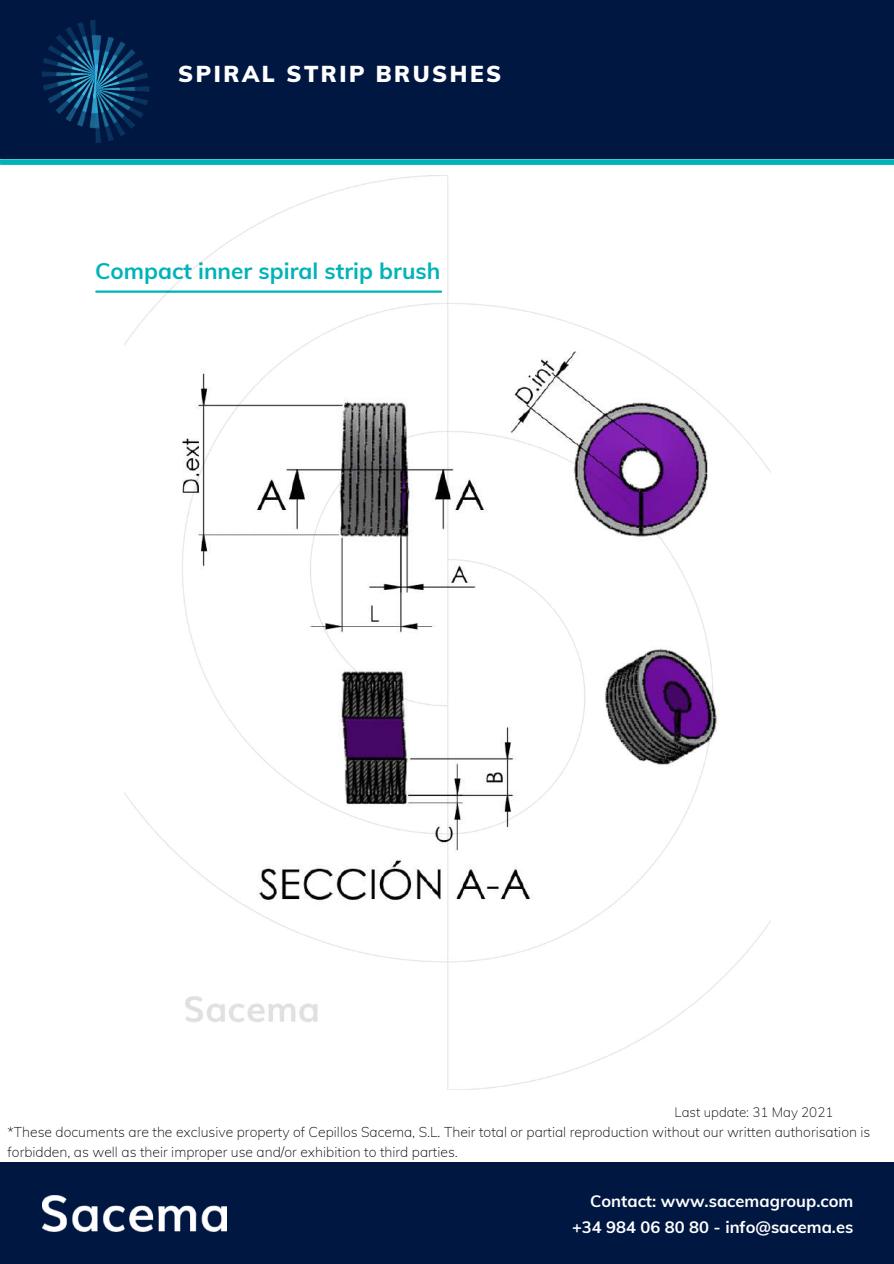
<style>
.page{position:relative;width:894px;height:1264px;background:#fff}
.page>*{position:absolute;margin:0;border:0;box-sizing:border-box;transform-origin:0 0}
.t1{font:700 22.5px "Muli";color:#00b3b9}
.t2{font:900 22.5px "Muli";letter-spacing:.11em;color:#fff}
.t3{font:700 16.5px/26px "Muli";color:#fff;text-align:right}
.t4{font:200 13.95px/19.5px "Muli";color:#000}
.t5{font:200 13.35px "Muli";color:#000}
</style>
<div class="page">
<div style="left:0;top:0;width:893px;height:159px;background:#001742"></div>
<img style="left:42px;top:20px;width:108px;height:122px">
<div style="left:1px;top:159px;width:892px;height:6px;background:#00b3b9"></div>
<div style="left:0;top:1162px;width:893px;height:101px;background:#001742"></div>
<img style="left:42px;top:1195px;width:184px;height:36px">
<hr style="left:96px;top:290px;width:345px;height:3px;background:#00b3b9">
<img style="left:124px;top:176px;width:646px;height:913px">
<h1 class="t2" style="left:178px;top:60px;width:324px">SPIRAL STRIP BRUSHES</h1>
<h1 class="t1" style="left:95px;top:256px;width:346px">Compact inner spiral strip brush</h1>
<p class="t5" style="left:674px;top:1103px;width:160px">Last update: 31 May 2021</p>
<p class="t4" style="left:8px;top:1122px;width:864px">*These documents are the exclusive property of Cepillos Sacema, S.L. Their total or partial reproduction without our written authorisation is forbidden, as well as their improper use and/or exhibition to third parties.</p>
<p class="t3" style="left:572px;top:1187px;width:283px">Contact: www.sacemagroup.com +34 984 06 80 80 - info@sacema.es</p>
</div>
